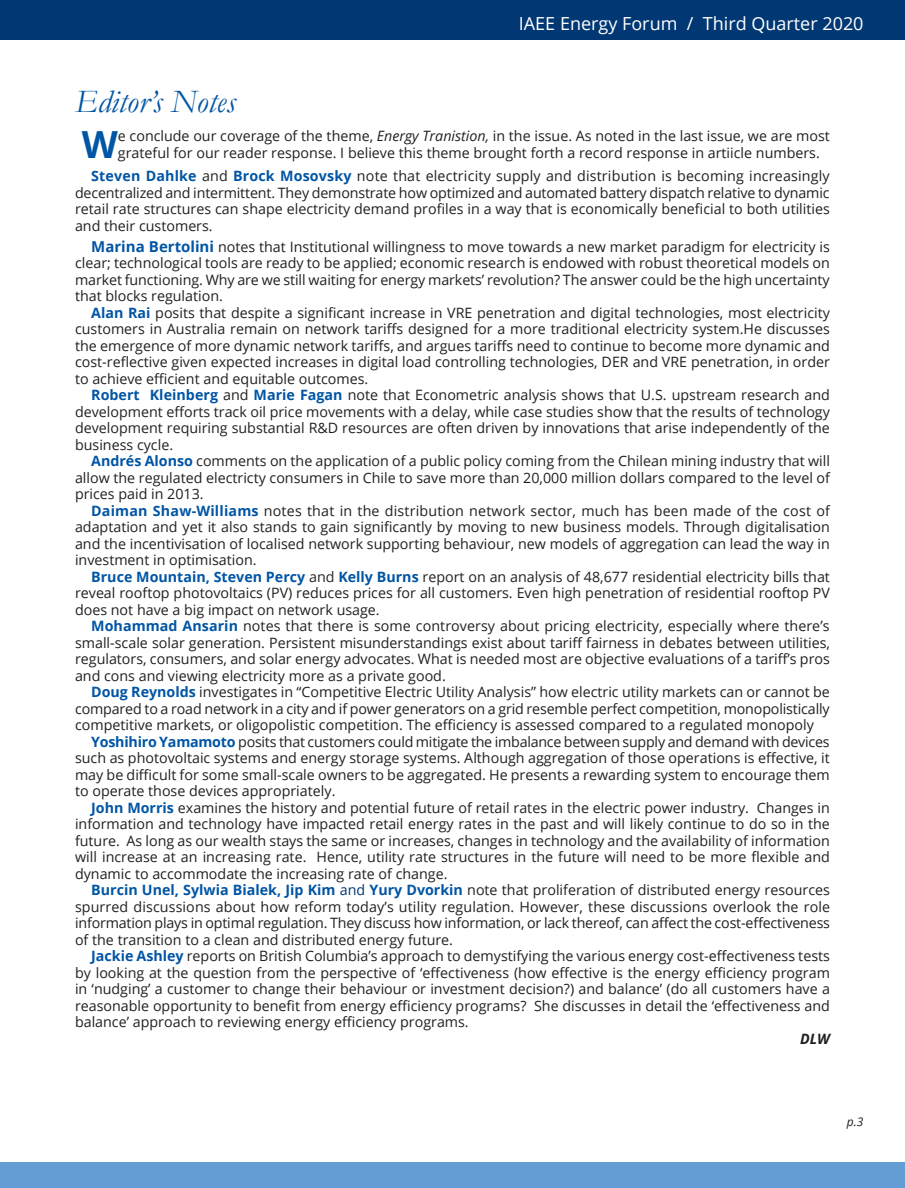
<style>
.page{position:relative;width:905px;height:1188px;background:#fff}
.page>*{position:absolute;margin:0;border:0;box-sizing:border-box;transform-origin:0 0}
.Body_Text_NEW{font:700 37.35px "Open Sans";color:#0155a5}
.Header_1_-_Blue_Ital{font:italic 33px "Garamond";color:#0155a5}
.t1{font:18px "Open Sans";color:#fff}
.Body_Text_NEW-2{font:14.25px/16.5px "Open Sans";color:#231f20;text-align:justify}
.Body_Text_NEW-3{font:italic 700 14.25px "Open Sans";color:#231f20}
.t2{font:italic 12px "Open Sans";color:#231f20}
.s1{font-style:italic}
.s2{font-weight:700;color:#0155a5}
.s3{font-weight:700;font-size:15px;color:#0155a5}
.s4{color:#262626}
.s5{color:#013874}
</style>
<div class="page">
<div style="left:0;top:1162px;width:904px;height:26px;background:#639dd4"></div>
<div style="left:0;top:0;width:904px;height:40px;background:#013874"></div>
<p class="t1" style="left:519px;top:11px;width:346px">IAEE Energy Forum / Third Quarter 2020</p>
<p class="Header_1_-_Blue_Ital" style="left:75px;top:79px;width:162px">Editor’s Notes</p>
<p class="Body_Text_NEW" style="left:82px;top:118px;width:38px">W</p>
<p class="Body_Text_NEW-2" style="left:118px;top:128px;width:713px">e conclude our coverage of the theme, <span class="s1">Energy Tranistion,</span> in the issue. As noted in the last issue, we are most grateful for our reader response. I believe this theme brought forth a record response in artiicle numbers.</p>
<p class="Body_Text_NEW-2" style="left:75px;top:167px;width:756px;text-indent:16px"><span class="s2">Steven Dahlke</span> and <span class="s2">Brock Mosovsky</span> note that electricity supply and distribution is becoming increasingly decentralized and intermittent. They demonstrate how optimized and automated battery dispatch relative to dynamic retail rate structures can shape electricity demand profiles in a way that is economically beneficial to both utilities and their customers.</p>
<p class="Body_Text_NEW-2" style="left:75px;top:238px;width:756px;text-indent:16px"><span class="s3">Marina Bertolini</span> notes that Institutional willingness to move towards a new market paradigm for electricity is clear; technological tools are ready to be applied; economic research is endowed with robust theoretical models on market functioning. Why are we still waiting for energy markets’ revolution? The answer could be the high uncertainty that blocks regulation.</p>
<p class="Body_Text_NEW-2" style="left:75px;top:304px;width:756px;text-indent:16px"><span class="s2">Alan Rai</span> posits that despite a significant increase in VRE penetration and digital technologies, most electricity customers in Australia remain on network tariffs designed for a more traditional electricity system.He discusses the emergence of more dynamic network tariffs, and argues tariffs need to continue to become more dynamic and cost-reflective given expected increases in digital load controlling technologies, DER and VRE penetration, in order to achieve efficient and equitable outcomes.</p>
<p class="Body_Text_NEW-2" style="left:75px;top:386px;width:756px;text-indent:16px"><span class="s2">Robert Kleinberg</span> and <span class="s2">Marie Fagan</span> note that Econometric analysis shows that U.S. upstream research and development efforts track oil price movements with a delay, while case studies show that the results of technology development requiring substantial R&amp;D resources are often driven by innovations that arise independently of the business cycle.</p>
<p class="Body_Text_NEW-2" style="left:75px;top:452px;width:756px;text-indent:16px"><span class="s2">Andrés Alonso</span> comments on the application of a public policy coming from the Chilean mining industry that will allow the regulated electricty consumers in Chile to save more than 20,000 million dollars compared to the level of prices paid in 2013.</p>
<p class="Body_Text_NEW-2" style="left:75px;top:502px;width:756px;text-indent:16px"><span class="s2">Daiman Shaw-Williams</span> notes that in the distribution network sector, much has been made of the cost of adaptation and yet it also stands to gain significantly by moving to new business models. Through digitalisation and the incentivisation of localised network supporting behaviour, new models of aggregation can lead the way in investment in optimisation.</p>
<p class="Body_Text_NEW-2" style="left:75px;top:568px;width:756px;text-indent:16px"><span class="s2">Bruce Mountain, Steven Percy</span> <span class="s4">and</span> <span class="s2">Kelly Burns</span> report on an analysis of 48,677 residential electricity bills that reveal rooftop photovoltaics (PV) reduces prices for all customers. Even high penetration of residential rooftop PV does not have a big impact on network usage.</p>
<p class="Body_Text_NEW-2" style="left:75px;top:617px;width:756px;text-indent:16px"><span class="s2">Mohammad Ansarin</span> notes that there is some controversy about pricing electricity, especially where there’s small-scale solar generation. Persistent misunderstandings exist about tariff fairness in debates between utilities, regulators, consumers, and solar energy advocates. What is needed most are objective evaluations of a tariff’s pros and cons and viewing electricity more as a private good.</p>
<p class="Body_Text_NEW-2" style="left:75px;top:683px;width:756px;text-indent:16px"><span class="s2">Doug Reynolds</span> investigates in “Competitive Electric Utility Analysis” how electric utility markets can or cannot be compared to a road network in a city and if power generators on a grid resemble perfect competition, monopolistically competitive markets, or oligopolistic competition. The efficiency is assessed compared to a regulated monopoly</p>
<p class="Body_Text_NEW-2" style="left:75px;top:733px;width:756px;text-indent:16px"><span class="s2">Yoshihiro Yamamoto</span> posits that customers could mitigate the imbalance between supply and demand with devices such as photovoltaic systems and energy storage systems. Although aggregation of those operations is effective, it may be difficult for some small-scale owners to be aggregated. He presents a rewarding system to encourage them to operate those devices appropriately.</p>
<p class="Body_Text_NEW-2" style="left:75px;top:799px;width:756px;text-indent:16px"><span class="s2">John Morris</span> examines the history and potential future of retail rates in the electric power industry. Changes in information and technology have impacted retail energy rates in the past and will likely continue to do so in the future. As long as our wealth stays the same or increases, changes in technology and the availability of information will increase at an increasing rate. Hence, utility rate structures in the future will need to be more flexible and dynamic to accommodate the increasing rate of change.</p>
<p class="Body_Text_NEW-2" style="left:75px;top:881px;width:756px;text-indent:16px"><span class="s2">Burcin Unel, Sylwia Bialek, Jip Kim</span> <span class="s5">and</span> <span class="s2">Yury Dvorkin</span> note that proliferation of distributed energy resources spurred discussions about how reform today’s utility regulation. However, these discussions overlook the role information plays in optimal regulation. They discuss how information, or lack thereof, can affect the cost-effectiveness of the transition to a clean and distributed energy future.</p>
<p class="Body_Text_NEW-2" style="left:75px;top:947px;width:756px;text-indent:16px"><span class="s2">Jackie Ashley</span> reports on British Columbia’s approach to demystifying the various energy cost-effectiveness tests by looking at the question from the perspective of ‘effectiveness (how effective is the energy efficiency program in ‘nudging’ a customer to change their behaviour or investment decision?) and balance’ (do all customers have a reasonable opportunity to benefit from energy efficiency programs? She discusses in detail the ‘effectiveness and balance’ approach to reviewing energy efficiency programs.</p>
<p class="Body_Text_NEW-3" style="left:800px;top:1028px;width:31px">DLW</p>
<p class="t2" style="left:847px;top:1114px;width:18px">p.3</p>
</div>
